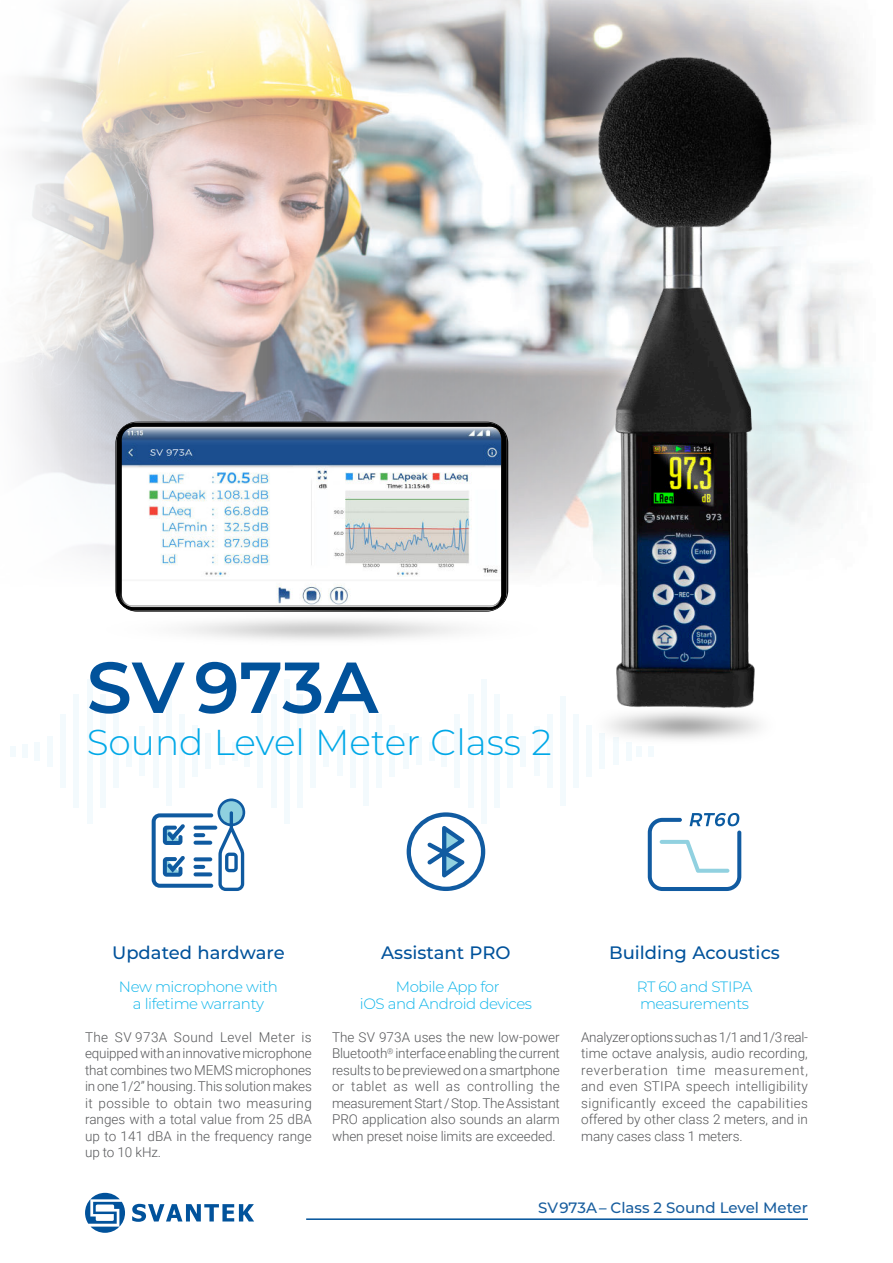
<style>
.page{position:relative;width:893px;height:1263px;background:#fff}
.page>*{position:absolute;margin:0;border:0;box-sizing:border-box;transform-origin:0 0}
.t1{font:600 72px "Montserrat";letter-spacing:-.005em;color:#01529b}
.t2{font:300 36px "Montserrat";color:#00a8e7}
.t3{font:500 18px "Montserrat";color:#01529b}
.t4{font:300 15px/16.5px "Montserrat";letter-spacing:-.025em;color:#0eb5ea;text-align:center}
.t5{font:500 15px "Montserrat";color:#175d9e}
.t6{font:300 13.5px/16.5px "Roboto";letter-spacing:-.005em;color:#57585a;text-align:justify}
</style>
<div class="page">
<hr style="left:306px;top:1218px;width:502px;height:2px;background:#01529b">
<svg style="left:85px;top:1193px;width:40px;height:40px"></svg>
<svg style="left:132px;top:1204px;width:122px;height:18px"></svg>
<img style="left:18px;top:0;width:843px;height:564px">
<div style="left:244px;top:736px;width:6px;height:31px;background:#f3fafd"></div>
<div style="left:257px;top:715px;width:6px;height:73px;background:#f3fafd"></div>
<div style="left:271px;top:695px;width:6px;height:113px;background:#f3fafd"></div>
<div style="left:284px;top:679px;width:6px;height:145px;background:#f3fafd"></div>
<div style="left:323px;top:736px;width:6px;height:31px;background:#f3fafd"></div>
<div style="left:310px;top:715px;width:6px;height:73px;background:#f3fafd"></div>
<div style="left:297px;top:695px;width:6px;height:113px;background:#f3fafd"></div>
<div style="left:337px;top:727px;width:6px;height:49px;background:#f3fafd"></div>
<div style="left:350px;top:715px;width:6px;height:73px;background:#f3fafd"></div>
<div style="left:363px;top:696px;width:6px;height:110px;background:#f3fafd"></div>
<div style="left:376px;top:715px;width:6px;height:73px;background:#f3fafd"></div>
<div style="left:389px;top:726px;width:6px;height:51px;background:#f3fafd"></div>
<div style="left:403px;top:734px;width:6px;height:35px;background:#f3fafd"></div>
<div style="left:416px;top:738px;width:6px;height:27px;background:#f3fafd"></div>
<div style="left:429px;top:742px;width:6px;height:19px;background:#f3fafd"></div>
<div style="left:441px;top:736px;width:6px;height:31px;background:#f3fafd"></div>
<div style="left:454px;top:715px;width:6px;height:73px;background:#f3fafd"></div>
<div style="left:467px;top:695px;width:6px;height:113px;background:#f3fafd"></div>
<div style="left:481px;top:679px;width:6px;height:145px;background:#f3fafd"></div>
<div style="left:520px;top:736px;width:6px;height:31px;background:#f3fafd"></div>
<div style="left:507px;top:715px;width:6px;height:73px;background:#f3fafd"></div>
<div style="left:494px;top:695px;width:6px;height:113px;background:#f3fafd"></div>
<div style="left:533px;top:727px;width:6px;height:49px;background:#f3fafd"></div>
<div style="left:547px;top:715px;width:6px;height:73px;background:#f3fafd"></div>
<div style="left:560px;top:696px;width:6px;height:110px;background:#f3fafd"></div>
<div style="left:573px;top:715px;width:6px;height:73px;background:#f3fafd"></div>
<div style="left:586px;top:726px;width:6px;height:51px;background:#f3fafd"></div>
<div style="left:599px;top:734px;width:6px;height:35px;background:#f3fafd"></div>
<div style="left:613px;top:738px;width:6px;height:27px;background:#f3fafd"></div>
<div style="left:47px;top:736px;width:6px;height:31px;background:#f3fafd"></div>
<div style="left:60px;top:715px;width:6px;height:73px;background:#f3fafd"></div>
<div style="left:73px;top:695px;width:6px;height:113px;background:#f3fafd"></div>
<div style="left:87px;top:679px;width:6px;height:145px;background:#f3fafd"></div>
<div style="left:126px;top:736px;width:6px;height:31px;background:#f3fafd"></div>
<div style="left:113px;top:715px;width:6px;height:73px;background:#f3fafd"></div>
<div style="left:100px;top:695px;width:6px;height:113px;background:#f3fafd"></div>
<div style="left:139px;top:727px;width:6px;height:49px;background:#f3fafd"></div>
<div style="left:153px;top:715px;width:6px;height:73px;background:#f3fafd"></div>
<div style="left:166px;top:696px;width:6px;height:110px;background:#f3fafd"></div>
<div style="left:179px;top:715px;width:6px;height:73px;background:#f3fafd"></div>
<div style="left:192px;top:726px;width:6px;height:51px;background:#f3fafd"></div>
<div style="left:205px;top:734px;width:6px;height:35px;background:#f3fafd"></div>
<div style="left:219px;top:738px;width:6px;height:27px;background:#f3fafd"></div>
<div style="left:232px;top:742px;width:6px;height:19px;background:#f3fafd"></div>
<div style="left:34px;top:742px;width:6px;height:19px;background:#f3fafd"></div>
<div style="left:22px;top:745px;width:6px;height:13px;background:#f3fafd"></div>
<div style="left:10px;top:746px;width:6px;height:11px;background:#f3fafd"></div>
<svg style="left:407px;top:812px;width:78px;height:79px"></svg>
<svg style="left:152px;top:798px;width:93px;height:93px"></svg>
<svg style="left:648px;top:813px;width:93px;height:78px"></svg>
<svg style="left:117px;top:423px;width:390px;height:141px"></svg>
<svg style="left:121px;top:426px;width:380px;height:22px;background:#517199"></svg>
<div style="left:571px;top:30px;width:227px;height:734px;background:#fff"></div>
<img style="left:569px;top:0;width:273px;height:747px">
<img style="left:73px;top:564px;width:605px;height:135px">
<h1 class="t1" style="left:87px;top:646px;width:293px">SV 973A</h1>
<h2 class="t2" style="left:87px;top:728px;width:466px">Sound Level Meter Class 2</h2>
<h3 class="t3" style="left:112px;top:944px;width:174px">Updated hardware</h3>
<p class="t4" style="left:119px;top:980px;width:161px">New microphone with a lifetime warranty</p>
<p class="t6" style="left:85px;top:1028px;width:228px">The SV 973A Sound Level Meter is equipped with an innovative microphone that combines two MEMS microphones in one 1/2” housing. This solution makes it possible to obtain two measuring ranges with a total value from 25 dBA up to 141 dBA in the frequency range up to 10 kHz.</p>
<h3 class="t3" style="left:381px;top:944px;width:131px">Assistant PRO</h3>
<p class="t4" style="left:360px;top:980px;width:174px">Mobile App for<br>iOS and Android devices</p>
<p class="t6" style="left:332px;top:1028px;width:229px">The SV 973A uses the new low-power Bluetooth<sup>®</sup> interface enabling the current results to be previewed on a smartphone or tablet as well as controlling the measurement Start / Stop. The Assistant PRO application also sounds an alarm when preset noise limits are exceeded.</p>
<h3 class="t3" style="left:609px;top:944px;width:172px">Building Acoustics</h3>
<p class="t4" style="left:637px;top:980px;width:117px;text-align:left">RT 60 and STIPA measurements</p>
<p class="t6" style="left:581px;top:1028px;width:228px">Analyzer options such as 1/1 and 1/3 real&shy;time octave analysis, audio recording, reverberation time measurement, and even STIPA speech intelligibility significantly exceed the capabilities offered by other class 2 meters, and in many cases class 1 meters.</p>
<p class="t5" style="left:538px;top:1200px;width:271px">SV 973A – Class 2 Sound Level Meter</p>
</div>
